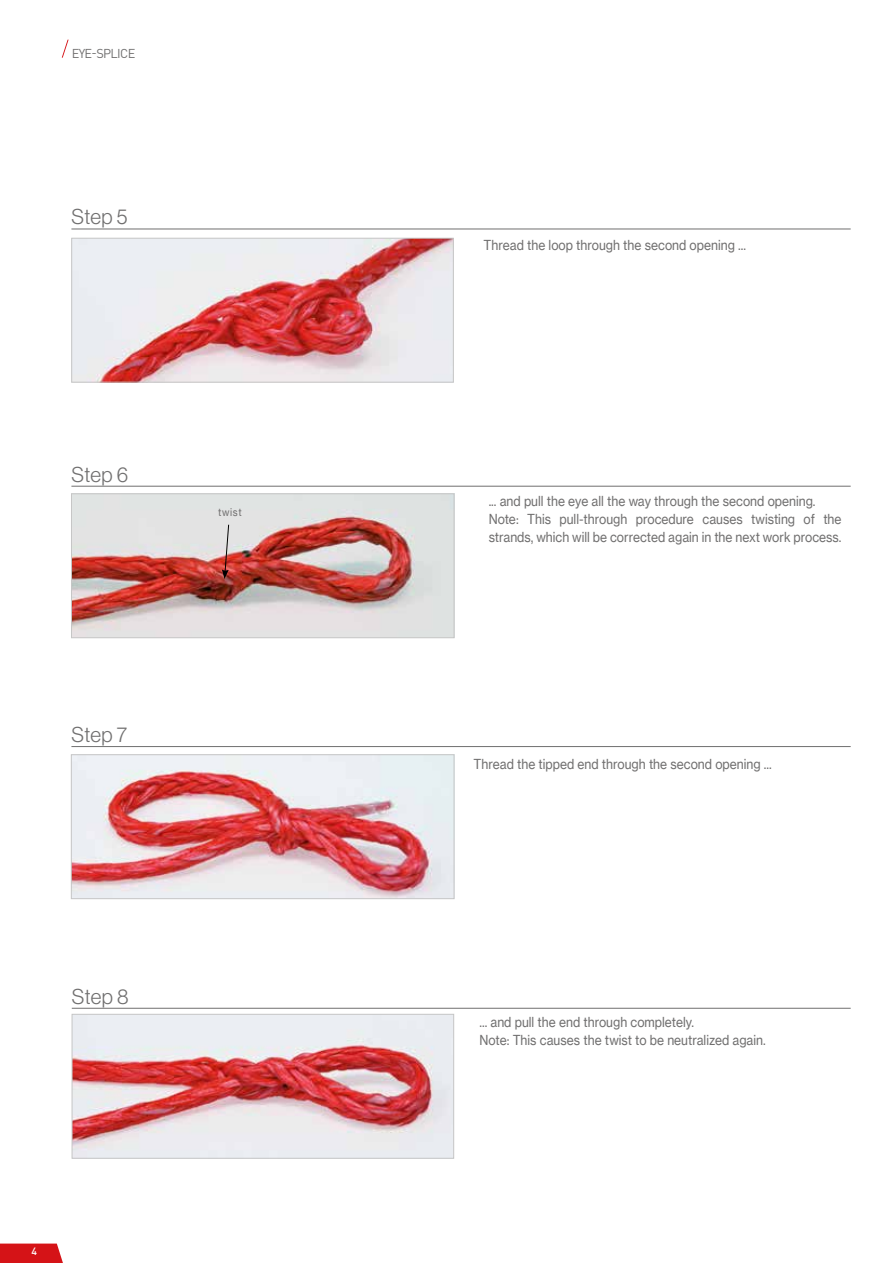
<style>
.page{position:relative;width:893px;height:1263px;background:#fff}
.page>*{position:absolute;margin:0;border:0;box-sizing:border-box;transform-origin:0 0}
.t1{font:21px "N Haas Grotesk DS Pro 45 Lt";letter-spacing:.015em;color:#706f6f}
.t2{font:13.5px/18px "N Haas Grotesk TX Pro 55 Rg";color:#706f6f;scale:.9 1}
.t3{font:12.75px "DIN Pro";letter-spacing:-.05em;color:#706f6f}
.t4{font:10.5px "N Haas Grotesk TX Pro 55 Rg";letter-spacing:.07em;color:#706f6f;scale:.9 1}
.t5{font:500 10.5px "DIN Pro";color:#fff}
</style>
<div class="page">
<svg style="left:61px;top:39px;width:8px;height:19px"></svg>
<svg style="left:0;top:1243px;width:63px;height:20px"></svg>
<img style="left:73px;top:756px;width:379px;height:141px">
<div style="left:71px;top:754px;width:383px;height:145px;border:1px solid #c6c6c6"></div>
<hr style="left:71px;top:746px;width:780px;height:1px;background:#706f6f">
<img style="left:74px;top:1016px;width:378px;height:140px">
<div style="left:72px;top:1014px;width:382px;height:144px;border:1px solid #c6c6c6"></div>
<hr style="left:72px;top:1008px;width:779px;height:1px;background:#706f6f">
<img style="left:73px;top:240px;width:379px;height:140px">
<div style="left:71px;top:238px;width:383px;height:144px;border:1px solid #c6c6c6"></div>
<hr style="left:71px;top:229px;width:780px;height:1px;background:#706f6f">
<img style="left:73px;top:495px;width:379px;height:141px">
<div style="left:71px;top:493px;width:383px;height:145px;border:1px solid #c6c6c6"></div>
<svg style="left:222px;top:524px;width:7px;height:55px"></svg>
<hr style="left:71px;top:486px;width:780px;height:1px;background:#706f6f">
<p class="t3" style="left:72px;top:43px;width:65px">EYE-SPLICE</p>
<h1 class="t1" style="left:71px;top:205px;width:57px">Step 5</h1>
<p class="t2" style="left:484px;top:236px;width:293px">Thread the loop through the second opening ...</p>
<h1 class="t1" style="left:71px;top:462px;width:58px">Step 6</h1>
<h1 class="t1" style="left:71px;top:723px;width:57px">Step 7</h1>
<p class="t4" style="left:218px;top:505px;width:28px">twist</p>
<p class="t2" style="left:489px;top:492px;width:394px">... and pull the eye all the way through the second opening.<br>Note: This pull-through procedure causes twisting of the strands, which will be corrected again in the next work process.</p>
<p class="t2" style="left:474px;top:755px;width:333px">Thread the tipped end through the second opening ...</p>
<h1 class="t1" style="left:72px;top:984px;width:58px">Step 8</h1>
<p class="t5" style="left:31px;top:1242px;width:7px">4</p>
<p class="t2" style="left:479px;top:1013px;width:319px">... and pull the end through completely.<br>Note: This causes the twist to be neutralized again.</p>
</div>
